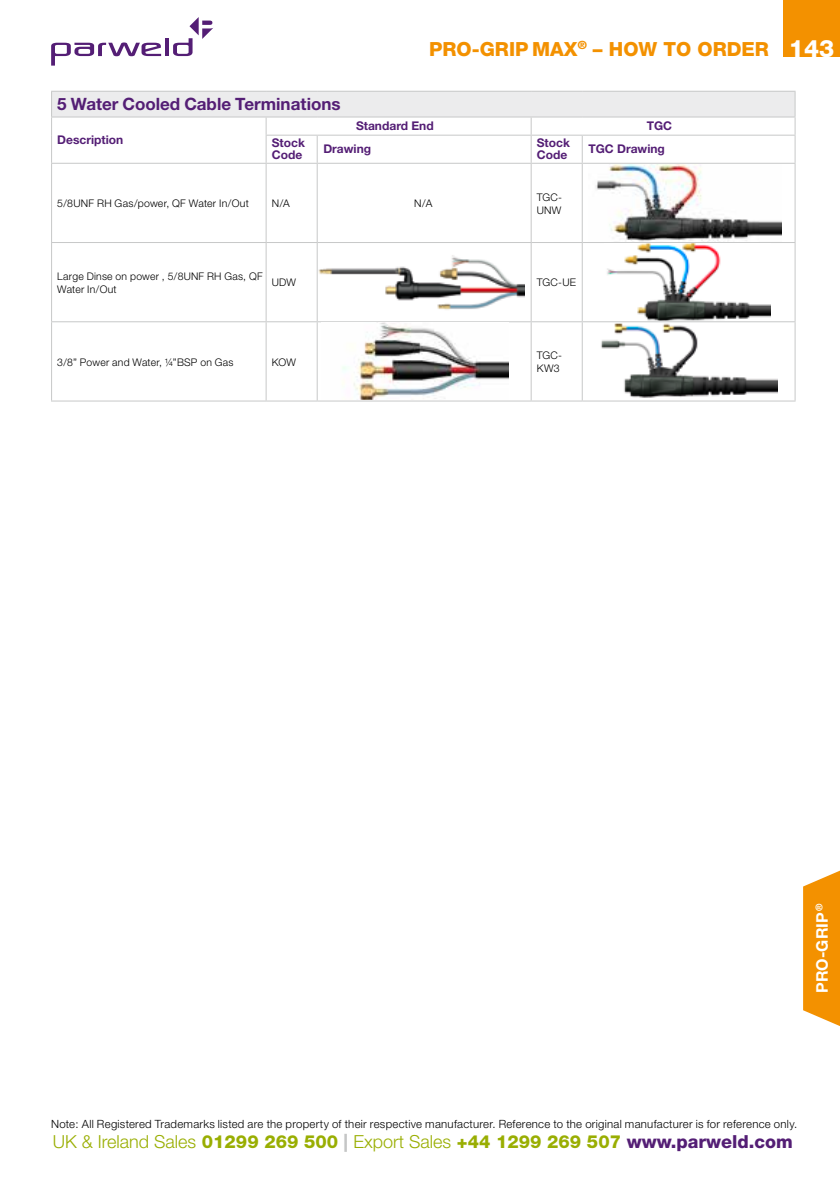
<style>
.page{position:relative;width:840px;height:1191px;background:#fff}
.page>*{position:absolute;margin:0;border:0;box-sizing:border-box;transform-origin:0 0}
.t1{font:800 24px "Helvetica Neue";color:#fff}
.t2{font:800 19.6px "Helvetica Neue";color:#f39100}
.t3{font:300 18px "Helvetica Neue";color:#99ae02}
.t4{font:700 17px "Helvetica Neue";color:#541e75}
.t5{font:700 16px "Helvetica Neue";color:#fff}
.t6{font:700 12px/12px "Helvetica Neue";color:#541e75}
.t7{font:300 11.4px "Helvetica Neue";letter-spacing:.025em;color:#000}
.t8{font:300 10.4px/13px "Helvetica Neue";letter-spacing:.025em;color:#000}
.s1{font-weight:800}
.s2{font-weight:800;color:#c5c6c6}
.s3{font-weight:800;color:#541e75}
</style>
<div class="page">
<svg style="left:803px;top:871px;width:36px;height:155px;background:#f49c1a"></svg>
<div style="left:52px;top:91px;width:742px;height:26px;background:#ececed"></div>
<hr style="left:51px;top:116px;width:215px;height:1px;background:#c7c8c8">
<hr style="left:266px;top:116px;width:51px;height:1px;background:#c7c8c8">
<hr style="left:317px;top:116px;width:214px;height:1px;background:#c7c8c8">
<hr style="left:531px;top:116px;width:51px;height:1px;background:#c7c8c8">
<hr style="left:582px;top:116px;width:213px;height:1px;background:#c7c8c8">
<svg style="left:316px;top:136px;width:1px;height:27px"></svg>
<svg style="left:530px;top:117px;width:1px;height:46px"></svg>
<svg style="left:581px;top:136px;width:1px;height:27px"></svg>
<hr style="left:265px;top:164px;width:1px;height:78px;background:#c7c8c8">
<hr style="left:316px;top:164px;width:1px;height:78px;background:#c7c8c8">
<hr style="left:530px;top:164px;width:1px;height:78px;background:#c7c8c8">
<hr style="left:581px;top:164px;width:1px;height:78px;background:#c7c8c8">
<hr style="left:265px;top:243px;width:1px;height:78px;background:#c7c8c8">
<hr style="left:316px;top:243px;width:1px;height:78px;background:#c7c8c8">
<hr style="left:530px;top:243px;width:1px;height:78px;background:#c7c8c8">
<hr style="left:581px;top:243px;width:1px;height:78px;background:#c7c8c8">
<hr style="left:265px;top:322px;width:1px;height:78px;background:#c7c8c8">
<hr style="left:316px;top:322px;width:1px;height:78px;background:#c7c8c8">
<hr style="left:530px;top:322px;width:1px;height:78px;background:#c7c8c8">
<hr style="left:581px;top:322px;width:1px;height:78px;background:#c7c8c8">
<hr style="left:51px;top:91px;width:215px;height:1px;background:#c7c8c8">
<hr style="left:266px;top:91px;width:51px;height:1px;background:#c7c8c8">
<hr style="left:317px;top:91px;width:214px;height:1px;background:#c7c8c8">
<hr style="left:531px;top:91px;width:51px;height:1px;background:#c7c8c8">
<hr style="left:582px;top:91px;width:213px;height:1px;background:#c7c8c8">
<svg style="left:51px;top:92px;width:1px;height:71px"></svg>
<hr style="left:265px;top:135px;width:52px;height:1px;background:#c7c8c8">
<svg style="left:265px;top:117px;width:1px;height:46px"></svg>
<hr style="left:317px;top:135px;width:214px;height:1px;background:#c7c8c8">
<hr style="left:531px;top:135px;width:51px;height:1px;background:#c7c8c8">
<hr style="left:582px;top:135px;width:213px;height:1px;background:#c7c8c8">
<svg style="left:794px;top:92px;width:1px;height:71px"></svg>
<hr style="left:51px;top:163px;width:215px;height:1px;background:#c7c8c8">
<hr style="left:51px;top:164px;width:1px;height:78px;background:#c7c8c8">
<hr style="left:266px;top:163px;width:51px;height:1px;background:#c7c8c8">
<hr style="left:317px;top:163px;width:214px;height:1px;background:#c7c8c8">
<hr style="left:531px;top:163px;width:51px;height:1px;background:#c7c8c8">
<hr style="left:582px;top:163px;width:213px;height:1px;background:#c7c8c8">
<hr style="left:794px;top:164px;width:1px;height:78px;background:#c7c8c8">
<hr style="left:51px;top:242px;width:215px;height:1px;background:#c7c8c8">
<hr style="left:51px;top:243px;width:1px;height:78px;background:#c7c8c8">
<hr style="left:266px;top:242px;width:51px;height:1px;background:#c7c8c8">
<hr style="left:317px;top:242px;width:214px;height:1px;background:#c7c8c8">
<hr style="left:531px;top:242px;width:51px;height:1px;background:#c7c8c8">
<hr style="left:582px;top:242px;width:213px;height:1px;background:#c7c8c8">
<hr style="left:794px;top:243px;width:1px;height:78px;background:#c7c8c8">
<hr style="left:51px;top:321px;width:215px;height:1px;background:#c7c8c8">
<hr style="left:51px;top:322px;width:1px;height:78px;background:#c7c8c8">
<hr style="left:266px;top:321px;width:51px;height:1px;background:#c7c8c8">
<hr style="left:317px;top:321px;width:214px;height:1px;background:#c7c8c8">
<hr style="left:531px;top:321px;width:51px;height:1px;background:#c7c8c8">
<hr style="left:582px;top:321px;width:213px;height:1px;background:#c7c8c8">
<hr style="left:794px;top:322px;width:1px;height:78px;background:#c7c8c8">
<hr style="left:51px;top:400px;width:215px;height:1px;background:#c7c8c8">
<hr style="left:266px;top:400px;width:51px;height:1px;background:#c7c8c8">
<hr style="left:317px;top:400px;width:214px;height:1px;background:#c7c8c8">
<hr style="left:531px;top:400px;width:51px;height:1px;background:#c7c8c8">
<hr style="left:582px;top:400px;width:213px;height:1px;background:#c7c8c8">
<img style="left:318px;top:255px;width:206px;height:55px">
<img style="left:342px;top:322px;width:166px;height:77px">
<img style="left:595px;top:164px;width:186px;height:77px">
<img style="left:607px;top:243px;width:162px;height:77px">
<img style="left:601px;top:324px;width:175px;height:74px">
<div style="left:782px;top:0;width:57px;height:57px;background:#f39100"></div>
<svg style="left:51px;top:17px;width:162px;height:49px"></svg>
<h2 class="t2" style="left:429px;top:37px;width:339px">Pro-Grip MAX<sup>®</sup> – HOW TO ORDER</h2>
<h3 class="t4" style="left:57px;top:93px;width:285px">5 Water Cooled Cable Terminations</h3>
<p class="t6" style="left:57px;top:134px;width:67px">Description</p>
<p class="t6" style="left:356px;top:120px;width:79px">Standard End</p>
<p class="t6" style="left:646px;top:120px;width:27px">TGC</p>
<p class="t6" style="left:271px;top:137px;width:35px">Stock<br>Code</p>
<p class="t6" style="left:323px;top:143px;width:49px">Drawing</p>
<p class="t6" style="left:536px;top:137px;width:35px">Stock<br>Code</p>
<p class="t6" style="left:588px;top:143px;width:78px">TGC Drawing</p>
<p class="t8" style="left:57px;top:197px;width:193px">5/8UNF RH Gas/power, QF Water In/Out</p>
<p class="t8" style="left:271px;top:197px;width:20px">N/A</p>
<p class="t8" style="left:414px;top:197px;width:20px">N/A</p>
<p class="t8" style="left:536px;top:190px;width:27px">TGC-<br>UNW</p>
<h1 class="t1" style="left:788px;top:34px;width:47px">143</h1>
<p class="t8" style="left:57px;top:269px;width:207px">Large Dinse on power , 5/8UNF RH Gas, QF<br>Water In/Out</p>
<p class="t8" style="left:271px;top:276px;width:26px">UDW</p>
<p class="t8" style="left:536px;top:276px;width:41px">TGC-UE</p>
<p class="t8" style="left:57px;top:355px;width:178px">3/8” Power and Water, ¼”BSP on Gas</p>
<p class="t8" style="left:271px;top:355px;width:26px">KOW</p>
<p class="t8" style="left:536px;top:348px;width:27px">TGC-<br>KW3</p>
<h3 class="t5" style="left:811px;top:992px;width:90px;rotate:-90deg">PRO-GRIP<sup>®</sup></h3>
<p class="t7" style="left:51px;top:1117px;width:747px">Note: All Registered Trademarks listed are the property of their respective manufacturer. Reference to the original manufacturer is for reference only.</p>
<h3 class="t3" style="left:53px;top:1131px;width:741px">UK &amp; Ireland Sales <span class="s1">01299 269 500</span> <span class="s2">|</span> Export Sales <span class="s1">+44 1299 269 507</span> <span class="s3">www.parweld.com</span></h3>
</div>
